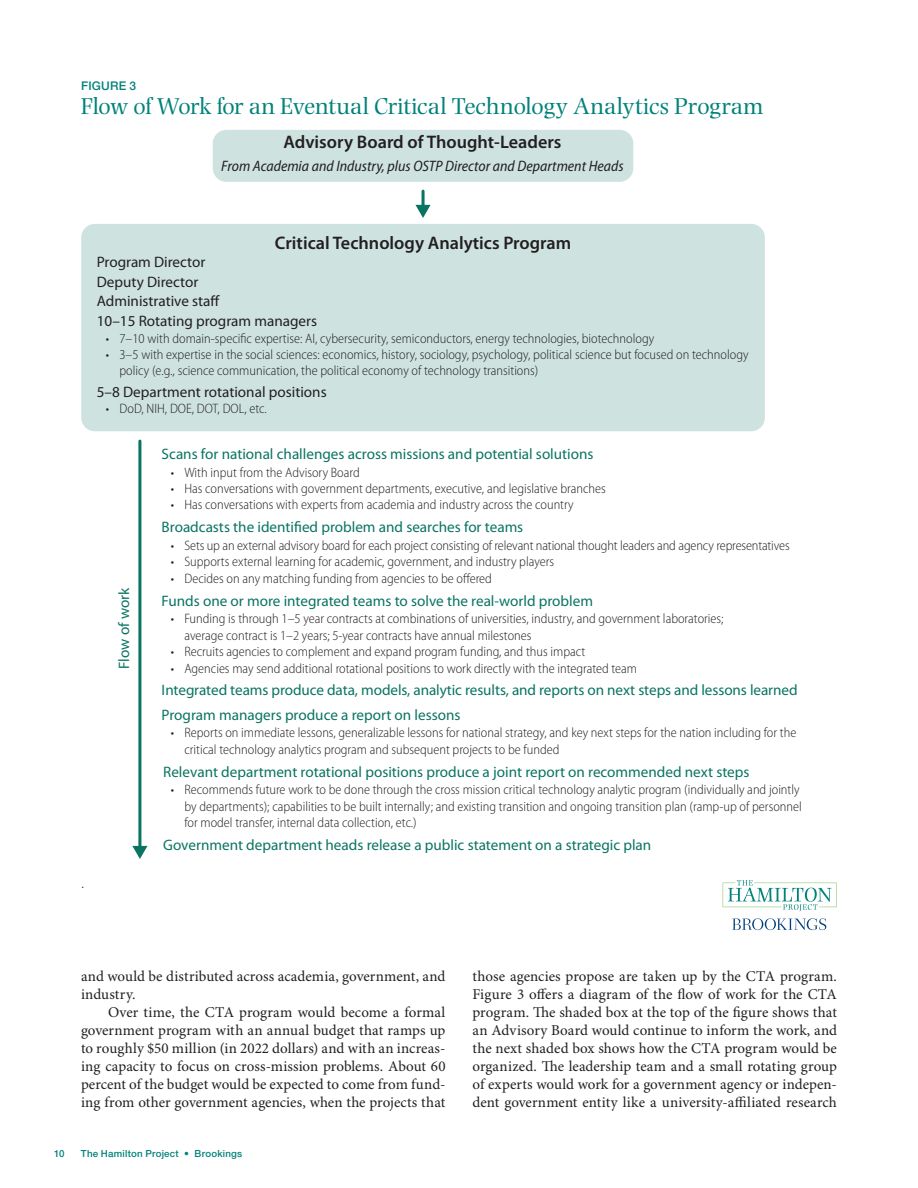
<style>
.page{position:relative;width:918px;height:1188px;background:#fff}
.page>*{position:absolute;margin:0;border:0;box-sizing:border-box;transform-origin:0 0}
.t1{font:24px "Photina MT Std";letter-spacing:-.01em;color:#00827a}
.t2{font:600 18.15px "Myriad Pro";color:#231f20}
.t3{font:15.15px/24.3px "Myriad Pro";color:#0a7463}
.t4{font:15.15px/19.6px "Myriad Pro";color:#231f20}
.t5{font:italic semi-condensed 15.15px "Myriad Pro";color:#231f20}
.t6{font:15px/18px "Minion Pro";color:#231f20;text-align:justify}
.t7{font:300 semi-condensed 13.65px/16.4px "Myriad Pro";color:#231f20}
.t8{font:500 12px "Helvetica Neue LT Std";color:#00827a}
.t9{font:300 12px "Helvetica Neue LT Std";color:#231f20}
.t10{font:500 9.75px "Helvetica Neue LT Std";letter-spacing:.02em;color:#00827a}
</style>
<div class="page">
<hr style="left:138px;top:441px;width:3px;height:407px;background:#0a7463">
<svg style="left:132px;top:846px;width:15px;height:13px"></svg>
<hr style="left:422px;top:191px;width:3px;height:16px;background:#0a7463">
<svg style="left:415px;top:205px;width:16px;height:13px"></svg>
<div style="left:81px;top:224px;width:684px;height:207px;background:#cee3e0;border-radius:14px"></div>
<div style="left:213px;top:130px;width:420px;height:52px;background:#cee3e0;border-radius:14px"></div>
<svg style="left:732px;top:918px;width:94px;height:12px"></svg>
<svg style="left:722px;top:880px;width:115px;height:31px"></svg>
<p class="t8" style="left:81px;top:78px;width:57px">figure 3</p>
<h1 class="t1" style="left:81px;top:92px;width:684px">Flow of Work for an Eventual Critical Technology Analytics Program</h1>
<h2 class="t2" style="left:283px;top:132px;width:279px">Advisory Board of Thought-Leaders</h2>
<p class="t5" style="left:221px;top:158px;width:404px">From Academia and Industry, plus OSTP Director and Department Heads</p>
<p class="t9" style="left:81px;top:876px;width:5px">.</p>
<h2 class="t2" style="left:275px;top:233px;width:298px">Critical Technology Analytics Program</h2>
<p class="t4" style="left:97px;top:252px;width:222px">Program Director<br>Deputy Director<br>Administrative staff<br>10–15 Rotating program managers</p>
<p class="t7" style="left:106px;top:330px;width:550px">• 7–10 with domain-specific expertise: AI, cybersecurity, semiconductors, energy technologies, biotechnology</p>
<p class="t7" style="left:120px;top:346px;width:631px;text-indent:-14px">• 3–5 with expertise in the social sciences: economics, history, sociology, psychology, political science but focused on technology policy (e.g., science communication, the political economy of technology transitions)</p>
<p class="t4" style="left:97px;top:382px;width:231px">5–8 Department rotational positions</p>
<p class="t7" style="left:106px;top:400px;width:162px">• DoD, NIH, DOE, DOT, DOL, etc.</p>
<p class="t3" style="left:162px;top:442px;width:433px">Scans for national challenges across missions and potential solutions</p>
<p class="t7" style="left:171px;top:464px;width:190px">• With input from the Advisory Board</p>
<p class="t7" style="left:171px;top:481px;width:437px">• Has conversations with government departments, executive, and legislative branches</p>
<p class="t7" style="left:171px;top:497px;width:405px">• Has conversations with experts from academia and industry across the country</p>
<p class="t3" style="left:162px;top:515px;width:363px">Broadcasts the identified problem and searches for teams</p>
<p class="t7" style="left:171px;top:538px;width:620px">• Sets up an external advisory board for each project consisting of relevant national thought leaders and agency representatives</p>
<p class="t7" style="left:171px;top:554px;width:385px">• Supports external learning for academic, government, and industry players</p>
<p class="t7" style="left:171px;top:570px;width:323px">• Decides on any matching funding from agencies to be offered</p>
<p class="t3" style="left:162px;top:589px;width:433px">Funds one or more integrated teams to solve the real-world problem</p>
<p class="t7" style="left:184px;top:611px;width:541px;text-indent:-14px">• Funding is through 1–5 year contracts at combinations of universities, industry, and government laboratories; average contract is 1–2 years; 5-year contracts have annual milestones</p>
<p class="t7" style="left:171px;top:644px;width:416px">• Recruits agencies to complement and expand program funding, and thus impact</p>
<p class="t7" style="left:171px;top:660px;width:468px">• Agencies may send additional rotational positions to work directly with the integrated team</p>
<p class="t3" style="left:162px;top:678px;width:638px">Integrated teams produce data, models, analytic results, and reports on next steps and lessons learned<br>Program managers produce a report on lessons</p>
<p class="t7" style="left:184px;top:725px;width:613px;text-indent:-14px">• Reports on immediate lessons, generalizable lessons for national strategy, and key next steps for the nation including for the critical technology analytics program and subsequent projects to be funded</p>
<p class="t3" style="left:163px;top:760px;width:588px">Relevant department rotational positions produce a joint report on recommended next steps</p>
<p class="t7" style="left:184px;top:782px;width:619px;text-indent:-14px">• Recommends future work to be done through the cross mission critical technology analytic program (individually and jointly by departments); capabilities to be built internally; and existing transition and ongoing transition plan (ramp-up of personnel for model transfer, internal data collection, etc.)</p>
<p class="t3" style="left:163px;top:833px;width:490px">Government department heads release a public statement on a strategic plan</p>
<p class="t3" style="left:112px;top:669px;width:82px;rotate:-90deg">Flow of work</p>
<p class="t6" style="left:81px;top:968px;width:366px">and would be distributed across academia, government, and industry.</p>
<p class="t6" style="left:81px;top:1004px;width:366px;text-indent:27px">Over time, the CTA program would become a formal government program with an annual budget that ramps up to roughly $50 million (in 2022 dollars) and with an increas&shy;ing capacity to focus on cross-mission problems. About 60 percent of the budget would be expected to come from fund&shy;ing from other government agencies, when the projects that</p>
<p class="t10" style="left:54px;top:1147px;width:12px">10</p>
<p class="t10" style="left:81px;top:1147px;width:163px">The Hamilton Project • Brookings</p>
<p class="t6" style="left:472px;top:968px;width:366px">those agencies propose are taken up by the CTA program.<br>Figure 3 offers a diagram of the flow of work for the CTA program. The shaded box at the top of the figure shows that an Advisory Board would continue to inform the work, and the next shaded box shows how the CTA program would be organized. The leadership team and a small rotating group of experts would work for a government agency or indepen&shy;dent government entity like a university-affiliated research</p>
</div>
